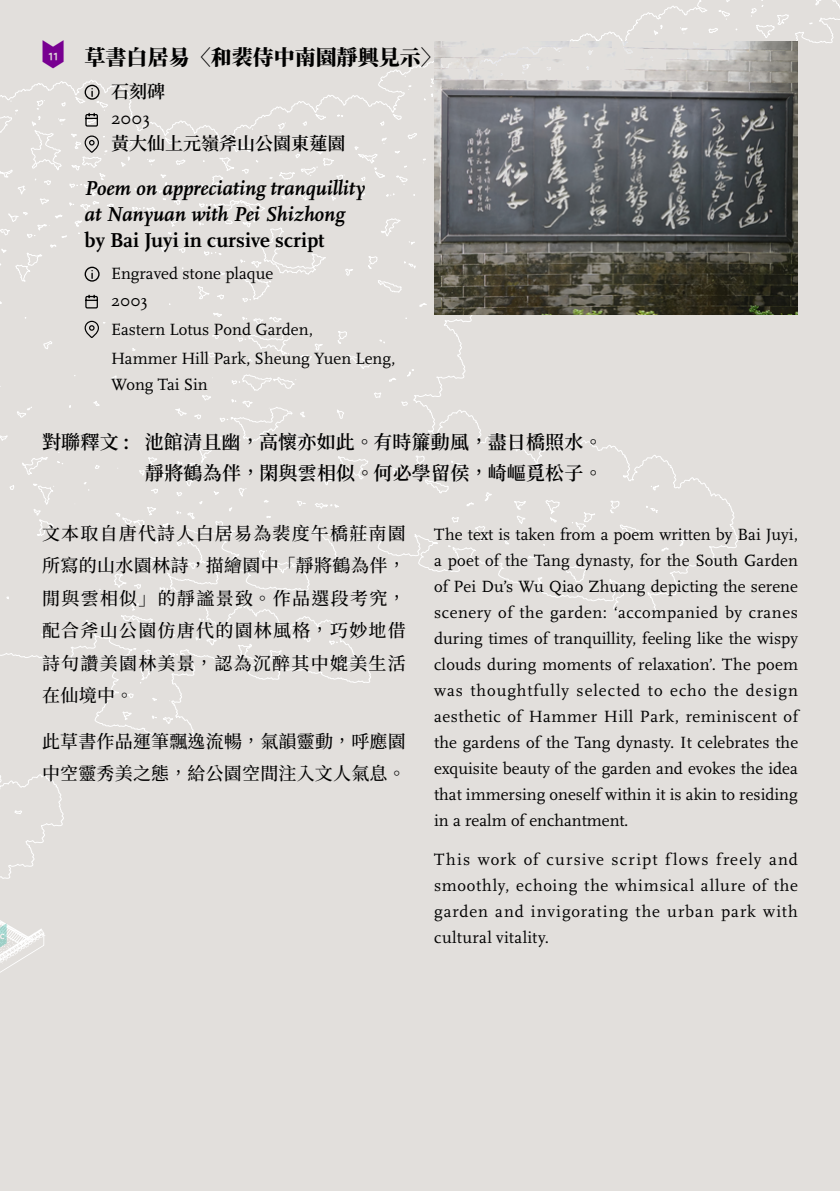
<style>
.page{position:relative;width:840px;height:1191px;background:#fff}
.page>*{position:absolute;margin:0;border:0;box-sizing:border-box;transform-origin:0 0}
.t1{font:italic 700 21px/26px "Scala Pro";color:#000}
.t2{font:700 21px "Scala Pro";color:#000}
.t3{font:800 21px "Source Han Serif TC";color:#000}
.t4{font:600 19px/31.8px "Noto Serif CJ Ktc";letter-spacing:.01em;color:#000;text-align:right}
.t5{font:500 18px/32.6px "Noto Serif CJ Ktc";letter-spacing:.07em;color:#000;text-align:justify}
.t6{font:500 18px/32.6px "Noto Serif CJ Ktc";letter-spacing:.01em;color:#000}
.t7{font:600 18px "Source Han Serif TC";color:#000}
.t8{font:18px "Scala Pro";color:#000}
.t9{font:17px/26px "Scala Pro";color:#000;text-align:justify}
.s1{font-family:"Ceremony Black K03";font-weight:400;font-size:28px;color:#780091}
</style>
<div class="page">
<div style="left:0;top:0;width:839px;height:1190px;background:#e2dfdc"></div>
<img style="left:434px;top:41px;width:363px;height:273px">
<svg style="left:85px;top:85px;width:14px;height:15px"></svg>
<svg style="left:85px;top:112px;width:13px;height:15px"></svg>
<svg style="left:84px;top:135px;width:15px;height:18px"></svg>
<svg style="left:85px;top:267px;width:14px;height:15px"></svg>
<svg style="left:85px;top:294px;width:13px;height:15px"></svg>
<svg style="left:84px;top:320px;width:15px;height:19px"></svg>
<svg style="left:0;top:892px;width:45px;height:132px;background:#e3e1de"></svg>
<p class="t3" style="left:42px;top:45px;width:401px"><span class="s1">11</span> 草書白居易〈和裴侍中南園靜興見示〉</p>
<p class="t7" style="left:111px;top:81px;width:55px">石刻碑</p>
<p class="t8" style="left:111px;top:107px;width:40px">2003</p>
<p class="t7" style="left:111px;top:133px;width:236px">黃大仙上元嶺斧山公園東蓮園</p>
<p class="t1" style="left:85px;top:175px;width:281px">Poem on appreciating tranquillity at Nanyuan with Pei Shizhong</p>
<p class="t2" style="left:85px;top:228px;width:241px">by Bai Juyi in cursive script</p>
<p class="t9" style="left:111px;top:260px;width:163px;line-height:26.8px">Engraved stone plaque<br>2003</p>
<p class="t9" style="left:111px;top:315px;width:285px;line-height:29px">Eastern Lotus Pond Garden,<br>Hammer Hill Park, Sheung Yuen Leng,</p>
<p class="t9" style="left:111px;top:372px;width:98px">Wong Tai Sin</p>
<p class="t4" style="left:42px;top:426px;width:562px">對聯釋文 : 池館清且幽，高懷亦如此。有時簾動風，盡日橋照水。靜將鶴為伴，閑與雲相似。何必學留侯，崎嶇覓松子。</p>
<p class="t5" style="left:42px;top:517px;width:365px">文本取自唐代詩人白居易為裴度午橋莊南園所寫的山水園林詩，描繪園中「靜將鶴為伴，閒與雲相似」的靜謐景致。作品選段考究，配合斧山公園仿唐代的園林風格，巧妙地借詩句讚美園林美景，認為沉醉其中媲美生活在仙境中。</p>
<p class="t6" style="left:42px;top:725px;width:365px">此草書作品運筆飄逸流暢，氣韻靈動，呼應園中空靈秀美之態，給公園空間注入文人氣息。</p>
<p class="t9" style="left:434px;top:521px;width:365px">The text is taken from a poem written by Bai Juyi, a poet of the Tang dynasty, for the South Garden of Pei Du’s Wu Qiao Zhuang depicting the serene scenery of the garden: ‘accompanied by cranes during times of tranquillity, feeling like the wispy clouds during moments of relaxation’. The poem was thoughtfully selected to echo the design aesthetic of Hammer Hill Park, reminiscent of the gardens of the Tang dynasty. It celebrates the exquisite beauty of the garden and evokes the idea that immersing oneself within it is akin to residing in a realm of enchantment.</p>
<p class="t9" style="left:434px;top:846px;width:365px">This work of cursive script flows freely and smoothly, echoing the whimsical allure of the garden and invigorating the urban park with cultural vitality.</p>
</div>
